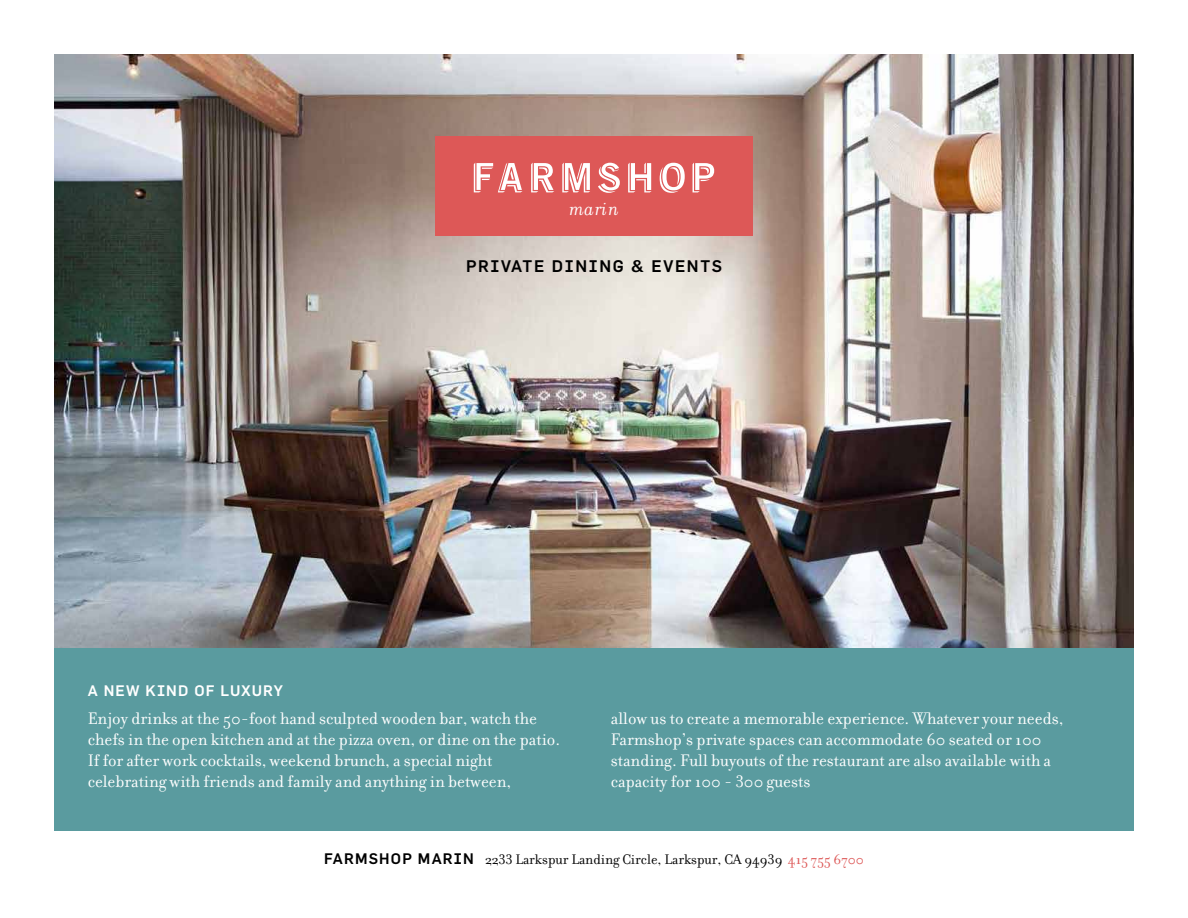
<style>
.page{position:relative;width:1188px;height:918px;background:#fff}
.page>*{position:absolute;margin:0;border:0;box-sizing:border-box;transform-origin:0 0}
.t1{font:italic 20.55px "Filosofia";letter-spacing:.03em;color:#fff}
.t2{font:18px/21px "Filosofia";color:#fff}
.t3{font:500 16.5px "Flama";letter-spacing:.1em;color:#000}
.t4{font:15px "Filosofia";color:#000}
.t5{font:500 15px "Flama";letter-spacing:.075em;color:#fff}
.s1{font-family:"Flama";font-weight:500}
.s2{color:#dd5857}
</style>
<div class="page">
<img style="left:54px;top:54px;width:1080px;height:594px">
<div style="left:435px;top:136px;width:318px;height:99px;background:#dd5857"></div>
<svg style="left:660px;top:163px;width:25px;height:30px"></svg>
<svg style="left:531px;top:163px;width:23px;height:29px"></svg>
<svg style="left:562px;top:163px;width:28px;height:29px"></svg>
<svg style="left:628px;top:163px;width:24px;height:29px"></svg>
<svg style="left:598px;top:163px;width:22px;height:30px"></svg>
<svg style="left:693px;top:163px;width:21px;height:29px"></svg>
<svg style="left:474px;top:163px;width:49px;height:29px"></svg>
<div style="left:54px;top:648px;width:1080px;height:182px;background:#5a9b9f"></div>
<p class="t1" style="left:570px;top:197px;width:51px">marin</p>
<p class="t3" style="left:466px;top:256px;width:257px">PRIVATE DINING &amp; EVENTS</p>
<p class="t5" style="left:88px;top:682px;width:197px">A NEW KIND OF LUXURY</p>
<p class="t2" style="left:88px;top:708px;width:474px">Enjoy drinks at the 50-foot hand sculpted wooden bar, watch the chefs in the open kitchen and at the pizza oven, or dine on the patio.<br>If for after work cocktails, weekend brunch, a special night celebrating with friends and family and anything in between,</p>
<p class="t2" style="left:611px;top:708px;width:454px">allow us to create a memorable experience. Whatever your needs, Farmshop’s private spaces can accommodate 60 seated or 100 standing. Full buyouts of the restaurant are also available with a capacity for 100 - 300 guests</p>
<p class="t4" style="left:324px;top:851px;width:541px"><span class="s1">FARMSHOP MARIN</span> 2233 Larkspur Landing Circle, Larkspur, CA 94939 <span class="s2">415 755 6700</span></p>
</div>
